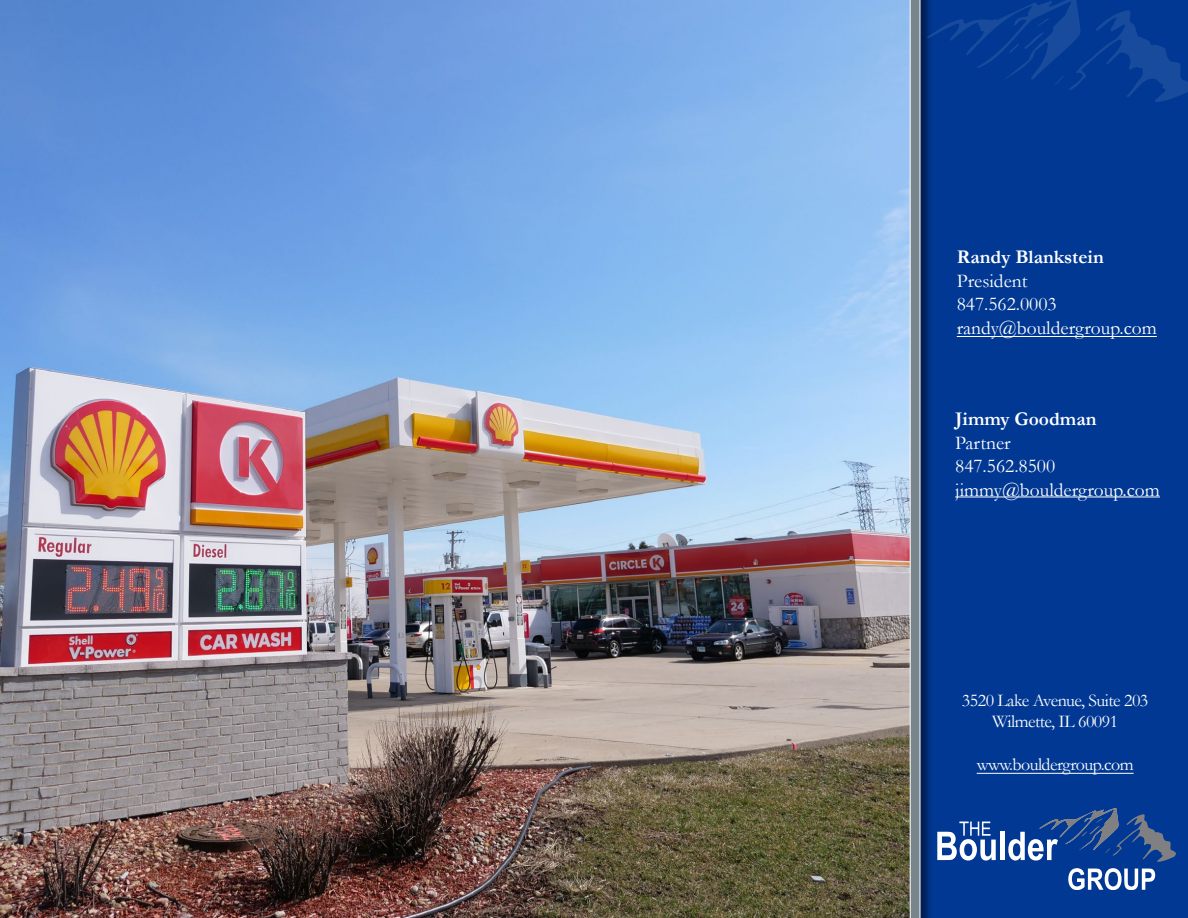
<style>
.page{position:relative;width:1188px;height:918px;background:#fff}
.page>*{position:absolute;margin:0;border:0;box-sizing:border-box;transform-origin:0 0}
.t1{font:19.5px/23.4px "Garamond";color:#fff}
.t2{font:700 19.5px "Garamond";color:#fff}
.t3{font:18px/21.6px "Garamond";letter-spacing:-.03em;color:#fff;text-align:center}
</style>
<div class="page">
<img style="left:0;top:0;width:910px;height:918px">
<div style="left:917px;top:0;width:271px;height:918px;background:#003893"></div>
<div style="left:911px;top:0;width:22px;height:918px;background:#000;opacity:.43"></div>
<svg style="left:910px;top:0;width:10px;height:918px;background:#8b969c"></svg>
<svg style="left:927px;top:0;width:261px;height:102px"></svg>
<svg style="left:937px;top:822px;width:59px;height:39px"></svg>
<div style="left:1000px;top:832px;width:5px;height:28px;background:#fff"></div>
<svg style="left:1008px;top:808px;width:168px;height:54px"></svg>
<svg style="left:1068px;top:868px;width:87px;height:22px"></svg>
<hr style="left:977px;top:773px;width:157px;height:1px;background:#fff">
<hr style="left:957px;top:336px;width:200px;height:1px;background:#fff">
<hr style="left:955px;top:496px;width:205px;height:1px;background:#fff">
<p class="t2" style="left:957px;top:246px;width:149px">Randy Blankstein</p>
<p class="t1" style="left:957px;top:269px;width:202px">President<br>847.562.0003 randy@bouldergroup.com</p>
<p class="t2" style="left:955px;top:408px;width:143px">Jimmy Goodman</p>
<p class="t1" style="left:955px;top:431px;width:206px">Partner<br>847.562.8500 jimmy@bouldergroup.com</p>
<p class="t3" style="left:962px;top:689px;width:188px">3520 Lake Avenue, Suite 203<br>Wilmette, IL 60091</p>
<p class="t3" style="left:977px;top:754px;width:158px">www.bouldergroup.com</p>
</div>
